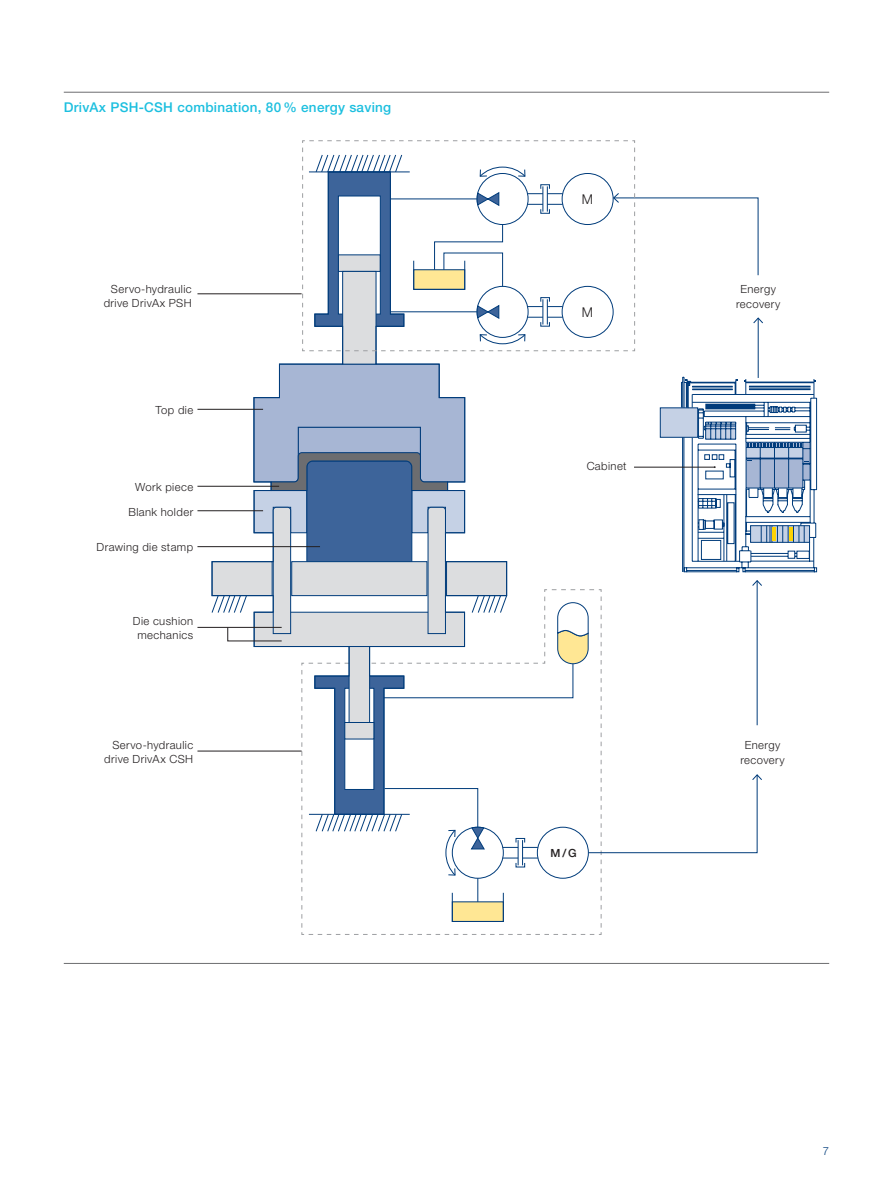
<style>
.page{position:relative;width:893px;height:1191px;background:#fff}
.page>*{position:absolute;margin:0;border:0;box-sizing:border-box;transform-origin:0 0}
.t1{font:500 13.5px "Helvetica Neue LT Pro";letter-spacing:.02em;color:#1cbfdf}
.t2{font:300 13.5px "Helvetica Neue LT Pro";color:#231f20}
.t3{font:300 11.25px/14.4px "Helvetica Neue LT Pro";letter-spacing:.035em;color:#231f20;text-align:center}
.t4{font:500 11.25px "Helvetica Neue LT Pro";color:#231f20}
.t5{font:300 11.25px "Helvetica Neue LT Pro";color:#013c7b}
</style>
<div class="page">
<hr style="left:64px;top:963px;width:765px;height:1px;background:#6c6d70">
<hr style="left:197px;top:751px;width:105px;height:1px;background:#231f20">
<hr style="left:197px;top:293px;width:105px;height:1px;background:#231f20">
<hr style="left:197px;top:409px;width:66px;height:1px;background:#231f20">
<hr style="left:197px;top:486px;width:82px;height:1px;background:#231f20">
<hr style="left:197px;top:510px;width:66px;height:1px;background:#231f20">
<hr style="left:197px;top:546px;width:123px;height:1px;background:#231f20">
<hr style="left:197px;top:627px;width:85px;height:1px;background:#231f20">
<hr style="left:758px;top:318px;width:1px;height:60px;background:#013c7b">
<svg style="left:211px;top:364px;width:606px;height:571px"></svg>
<svg style="left:635px;top:141px;width:128px;height:210px"></svg>
<svg style="left:302px;top:140px;width:333px;height:211px"></svg>
<hr style="left:64px;top:92px;width:765px;height:1px;background:#6c6d70">
<p class="t1" style="left:64px;top:99px;width:329px">DrivAx PSH-CSH combination, 80% energy saving</p>
<p class="t3" style="left:104px;top:281px;width:90px;text-align:right">Servo-hydraulic drive DrivAx PSH</p>
<p class="t3" style="left:156px;top:402px;width:39px">Top die</p>
<p class="t3" style="left:128px;top:474px;width:66px;line-height:24.5px">Work piece<br>Blank holder</p>
<p class="t3" style="left:97px;top:540px;width:98px">Drawing die stamp</p>
<p class="t3" style="left:133px;top:613px;width:62px">Die cushion mechanics</p>
<p class="t3" style="left:104px;top:737px;width:90px;text-align:right">Servo-hydraulic drive DrivAx CSH</p>
<p class="t2" style="left:582px;top:191px;width:13px">M</p>
<p class="t2" style="left:582px;top:303px;width:13px">M</p>
<p class="t3" style="left:587px;top:459px;width:41px">Cabinet</p>
<p class="t4" style="left:551px;top:846px;width:28px">M/G</p>
<p class="t3" style="left:736px;top:282px;width:46px">Energy recovery</p>
<p class="t3" style="left:740px;top:737px;width:46px">Energy recovery</p>
<p class="t5" style="left:823px;top:1144px;width:8px">7</p>
</div>
